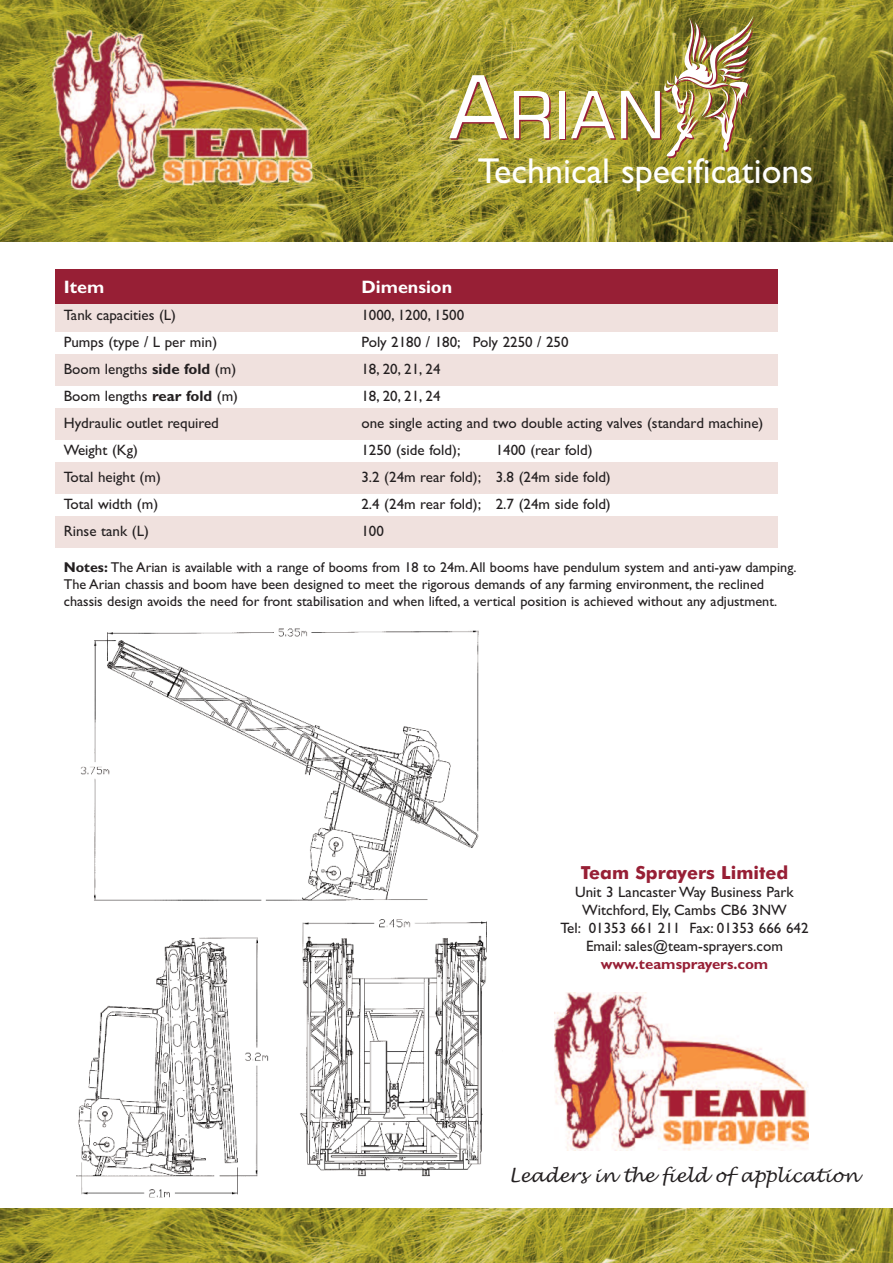
<style>
.page{position:relative;width:893px;height:1263px;background:#fff}
.page>*{position:absolute;margin:0;border:0;box-sizing:border-box;transform-origin:0 0}
.t1{font:36px "Gill Sans";color:#fff}
.t2{font:italic 18px "Lucida Handwriting";color:#231f20}
.t3{font:700 18px "Futura BT";color:#971f35}
.t4{font:700 18px "Gill Sans";color:#fff}
.t5{font:15px/18px "Gill Sans";color:#231f20;text-align:center}
.t6{font:700 15px "Gill Sans";color:#971f35}
.t7{font:14.25px/17.4px "Gill Sans";color:#231f20}
.s1{font-weight:700}
</style>
<div class="page">
<img style="left:58px;top:628px;width:482px;height:581px">
<div style="left:55px;top:516px;width:723px;height:32px;background:#f0e1de"></div>
<img style="left:0;top:1209px;width:893px;height:54px">
<div style="left:55px;top:300px;width:723px;height:32px;background:#f0e1de"></div>
<img style="left:554px;top:992px;width:255px;height:158px">
<div style="left:55px;top:354px;width:723px;height:32px;background:#f0e1de"></div>
<div style="left:55px;top:408px;width:723px;height:32px;background:#f0e1de"></div>
<div style="left:55px;top:462px;width:723px;height:32px;background:#f0e1de"></div>
<div style="left:55px;top:269px;width:723px;height:35px;background:#971f35"></div>
<img style="left:0;top:0;width:893px;height:241px">
<div style="left:561px;top:92px;width:5px;height:48px;background:#fff"></div>
<svg style="left:679px;top:186px;width:76px;height:1px"></svg>
<img style="left:449px;top:75px;width:102px;height:65px">
<div style="left:559px;top:91px;width:6px;height:47px;background:#fff"></div>
<img style="left:571px;top:15px;width:184px;height:143px">
<h1 class="t1" style="left:478px;top:149px;width:337px">Technical specifications</h1>
<p class="t4" style="left:64px;top:276px;width:42px">Item</p>
<p class="t4" style="left:361px;top:276px;width:92px">Dimension</p>
<p class="t5" style="left:64px;top:306px;width:114px">Tank capacities (L)</p>
<p class="t5" style="left:361px;top:306px;width:104px">1000, 1200, 1500</p>
<p class="t5" style="left:64px;top:333px;width:155px">Pumps (type / L per min)</p>
<p class="t5" style="left:361px;top:333px;width:209px">Poly 2180 / 180; Poly 2250 / 250</p>
<p class="t5" style="left:64px;top:360px;width:174px">Boom lengths <span class="s1">side fold</span> (m)</p>
<p class="t5" style="left:361px;top:360px;width:81px">18, 20, 21, 24</p>
<p class="t5" style="left:64px;top:387px;width:176px">Boom lengths <span class="s1">rear fold</span> (m)</p>
<p class="t5" style="left:361px;top:387px;width:81px">18, 20, 21, 24</p>
<p class="t5" style="left:64px;top:414px;width:157px">Hydraulic outlet required</p>
<p class="t5" style="left:361px;top:414px;width:403px">one single acting and two double acting valves (standard machine)</p>
<p class="t5" style="left:64px;top:441px;width:76px">Weight (Kg)</p>
<p class="t5" style="left:361px;top:441px;width:101px">1250 (side fold);</p>
<p class="t5" style="left:496px;top:441px;width:98px">1400 (rear fold)</p>
<p class="t5" style="left:64px;top:468px;width:99px">Total height (m)</p>
<p class="t5" style="left:361px;top:468px;width:251px">3.2 (24m rear fold); 3.8 (24m side fold)</p>
<p class="t5" style="left:64px;top:495px;width:96px">Total width (m)</p>
<p class="t5" style="left:361px;top:495px;width:251px">2.4 (24m rear fold); 2.7 (24m side fold)</p>
<p class="t5" style="left:64px;top:522px;width:87px">Rinse tank (L)</p>
<p class="t5" style="left:361px;top:522px;width:24px">100</p>
<p class="t7" style="left:64px;top:558px;width:734px"><span class="s1">Notes:</span> The Arian is available with a range of booms from 18 to 24m.All booms have pendulum system and anti-yaw damping.<br>The Arian chassis and boom have been designed to meet the rigorous demands of any farming environment, the reclined chassis design avoids the need for front stabilisation and when lifted, a vertical position is achieved without any adjustment.</p>
<p class="t3" style="left:581px;top:862px;width:209px">Team Sprayers Limited</p>
<p class="t5" style="left:560px;top:883px;width:250px">Unit 3 Lancaster Way Business Park Witchford, Ely, Cambs CB6 3NW<br>Tel: 01353 661 211 Fax: 01353 666 642<br>Email: sales@team-sprayers.com</p>
<p class="t6" style="left:601px;top:955px;width:169px">www.teamsprayers.com</p>
<p class="t2" style="left:509px;top:1165px;width:351px">Leaders in the field of application</p>
</div>
